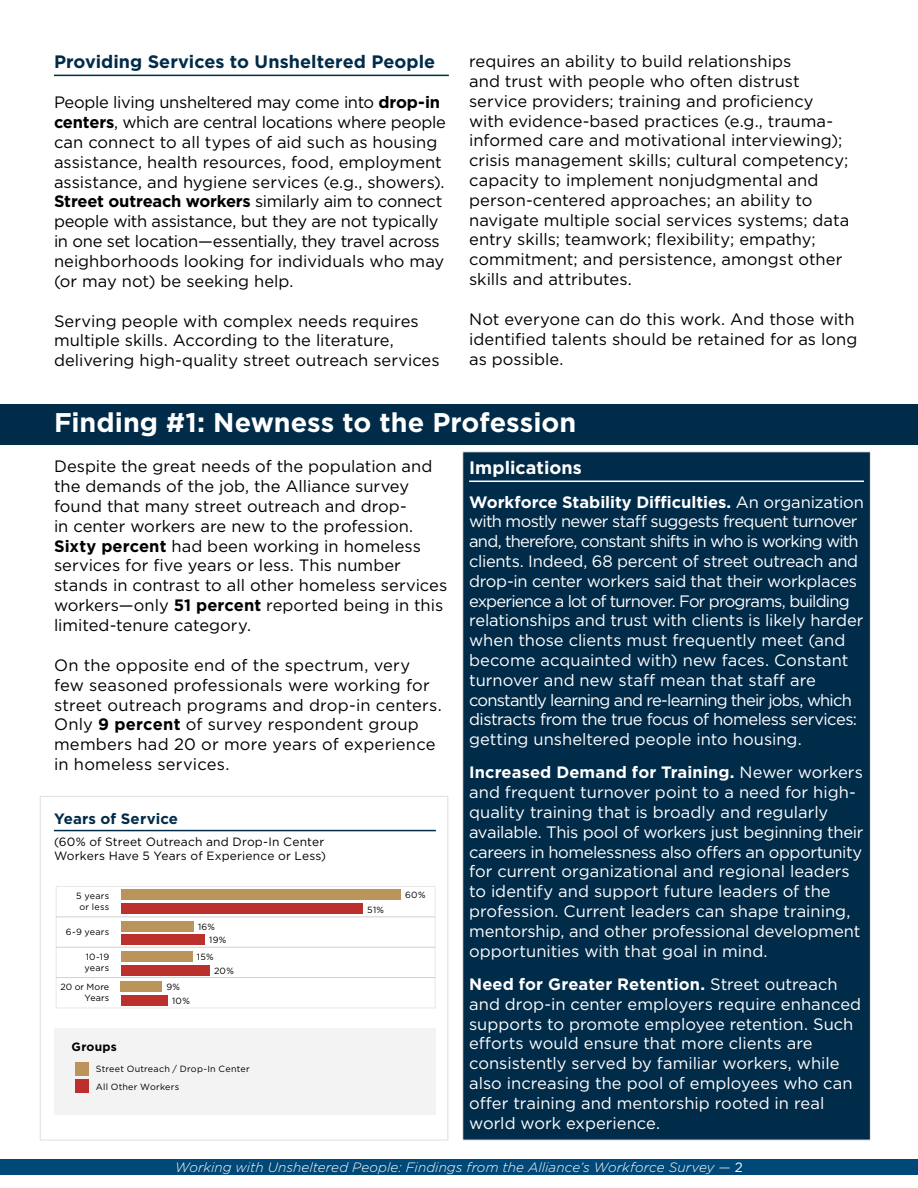
<style>
.page{position:relative;width:918px;height:1188px;background:#fff}
.page>*{position:absolute;margin:0;border:0;box-sizing:border-box;transform-origin:0 0}
.t1{font:700 27px "Gotham";color:#fff}
.t2{font:700 18px "Gotham";letter-spacing:.005em;color:#002b49}
.t3{font:700 18px "Gotham";letter-spacing:.005em;color:#fff}
.t4{font:16.5px/19.8px "Gotham";color:#000}
.t5{font:16.5px/19.8px "Gotham";letter-spacing:-.01em;color:#fff}
.t6{font:700 15px "Gotham";letter-spacing:.01em;color:#002b49}
.t7{font:italic 300 13.5px "Gotham";letter-spacing:.005em;color:#fff}
.t8{font:12px/14.4px "Gotham";letter-spacing:.015em;color:#000}
.t9{font:700 12px "Gotham";letter-spacing:.02em;color:#000}
.t10{font:9px/10.8px "Gotham";letter-spacing:.03em;color:#000;text-align:center}
.t11{font:9px/10.8px "Gotham";letter-spacing:.01em;color:#000;text-align:right}
.s1{font-weight:700}
.s2{font-weight:400;font-style:normal}
</style>
<div class="page">
<div style="left:0;top:1160px;width:918px;height:15px;background:#004877"></div>
<div style="left:462px;top:451px;width:409px;height:689px;background:#002b49;border:1px solid #efefef"></div>
<hr style="left:54px;top:75px;width:395px;height:1px;background:#002b49">
<div style="left:0;top:404px;width:918px;height:41px;background:#002b49"></div>
<hr style="left:469px;top:481px;width:395px;height:1px;background:#fff">
<hr style="left:54px;top:830px;width:382px;height:1px;background:#002b49">
<div style="left:121px;top:904px;width:242px;height:10px;background:#bb302c"></div>
<div style="left:121px;top:889px;width:280px;height:11px;background:#bb945b"></div>
<div style="left:121px;top:934px;width:84px;height:11px;background:#bb302c"></div>
<div style="left:121px;top:921px;width:73px;height:11px;background:#bb945b"></div>
<div style="left:121px;top:965px;width:89px;height:10px;background:#bb302c"></div>
<div style="left:121px;top:951px;width:71px;height:11px;background:#bb945b"></div>
<div style="left:121px;top:995px;width:47px;height:11px;background:#bb302c"></div>
<div style="left:121px;top:981px;width:41px;height:11px;background:#bb945b"></div>
<div style="left:54px;top:1028px;width:382px;height:87px;background:#f3f3f4"></div>
<div style="left:75px;top:1062px;width:13px;height:14px;background:#bb945b"></div>
<div style="left:75px;top:1079px;width:13px;height:14px;background:#bb302c"></div>
<p class="t2" style="left:54px;top:50px;width:383px">Providing Services to Unsheltered People</p>
<p class="t4" style="left:54px;top:92px;width:393px">People living unsheltered may come into <span class="s1">drop-in centers</span>, which are central locations where people can connect to all types of aid such as housing assistance, health resources, food, employment assistance, and hygiene services (e.g., showers).<br><span class="s1">Street outreach workers</span> similarly aim to connect people with assistance, but they are not typically in one set location—essentially, they travel across neighborhoods looking for individuals who may (or may not) be seeking help.</p>
<p class="t4" style="left:54px;top:311px;width:387px">Serving people with complex needs requires multiple skills. According to the literature, delivering high-quality street outreach services</p>
<p class="t4" style="left:469px;top:51px;width:382px">requires an ability to build relationships<br>and trust with people who often distrust service providers; training and proficiency with evidence-based practices (e.g., trauma&shy;informed care and motivational interviewing); crisis management skills; cultural competency; capacity to implement nonjudgmental and person-centered approaches; an ability to navigate multiple social services systems; data entry skills; teamwork; flexibility; empathy; commitment; and persistence, amongst other skills and attributes.</p>
<p class="t4" style="left:469px;top:309px;width:390px">Not everyone can do this work. And those with identified talents should be retained for as long as possible.</p>
<h1 class="t1" style="left:54px;top:405px;width:524px">Finding #1: Newness to the Profession</h1>
<p class="t4" style="left:54px;top:456px;width:395px">Despite the great needs of the population and the demands of the job, the Alliance survey found that many street outreach and drop-<br>in center workers are new to the profession.<br><span class="s1">Sixty percent</span> had been working in homeless services for five years or less. This number stands in contrast to all other homeless services workers—only <span class="s1">51 percent</span> reported being in this limited-tenure category.</p>
<p class="t4" style="left:54px;top:655px;width:389px">On the opposite end of the spectrum, very few seasoned professionals were working for street outreach programs and drop-in centers.<br>Only <span class="s1">9 percent</span> of survey respondent group members had 20 or more years of experience in homeless services.</p>
<p class="t3" style="left:469px;top:456px;width:114px">Implications</p>
<p class="t5" style="left:469px;top:492px;width:396px"><span class="s1">Workforce Stability Difficulties.</span> An organization with mostly newer staff suggests frequent turnover and, therefore, constant shifts in who is working with clients. Indeed, 68 percent of street outreach and drop-in center workers said that their workplaces experience a lot of turnover. For programs, building relationships and trust with clients is likely harder when those clients must frequently meet (and become acquainted with) new faces. Constant turnover and new staff mean that staff are constantly learning and re-learning their jobs, which distracts from the true focus of homeless services: getting unsheltered people into housing.</p>
<p class="t5" style="left:469px;top:762px;width:396px"><span class="s1">Increased Demand for Training.</span> Newer workers and frequent turnover point to a need for high&shy;quality training that is broadly and regularly available. This pool of workers just beginning their careers in homelessness also offers an opportunity for current organizational and regional leaders to identify and support future leaders of the profession. Current leaders can shape training, mentorship, and other professional development opportunities with that goal in mind.</p>
<p class="t5" style="left:469px;top:974px;width:394px"><span class="s1">Need for Greater Retention.</span> Street outreach and drop-in center employers require enhanced supports to promote employee retention. Such efforts would ensure that more clients are consistently served by familiar workers, while also increasing the pool of employees who can offer training and mentorship rooted in real world work experience.</p>
<p class="t6" style="left:54px;top:809px;width:126px">Years of Service</p>
<p class="t8" style="left:54px;top:834px;width:274px">(60% of Street Outreach and Drop-In Center<br>Workers Have 5 Years of Experience or Less)</p>
<p class="t10" style="left:76px;top:890px;width:34px">5 years or less</p>
<p class="t10" style="left:405px;top:890px;width:22px">60%</p>
<p class="t10" style="left:367px;top:904px;width:18px">51%</p>
<p class="t10" style="left:198px;top:921px;width:19px">16%</p>
<p class="t10" style="left:214px;top:965px;width:21px">20%</p>
<p class="t10" style="left:66px;top:927px;width:45px">6-9 years</p>
<p class="t10" style="left:85px;top:951px;width:26px;text-align:left">10-19 years</p>
<p class="t11" style="left:60px;top:982px;width:50px">20 or More<br>Years</p>
<p class="t10" style="left:209px;top:935px;width:19px">19%</p>
<p class="t10" style="left:197px;top:951px;width:18px">15%</p>
<p class="t10" style="left:166px;top:982px;width:15px">9%</p>
<p class="t10" style="left:172px;top:995px;width:19px">10%</p>
<p class="t9" style="left:72px;top:1038px;width:47px">Groups</p>
<p class="t10" style="left:96px;top:1064px;width:155px">Street Outreach / Drop-In Center</p>
<p class="t10" style="left:96px;top:1081px;width:85px">All Other Workers</p>
<p class="t7" style="left:175px;top:1158px;width:569px">Working with Unsheltered People: Findings from the Alliance’s Workforce Survey — <span class="s2">2</span></p>
</div>
